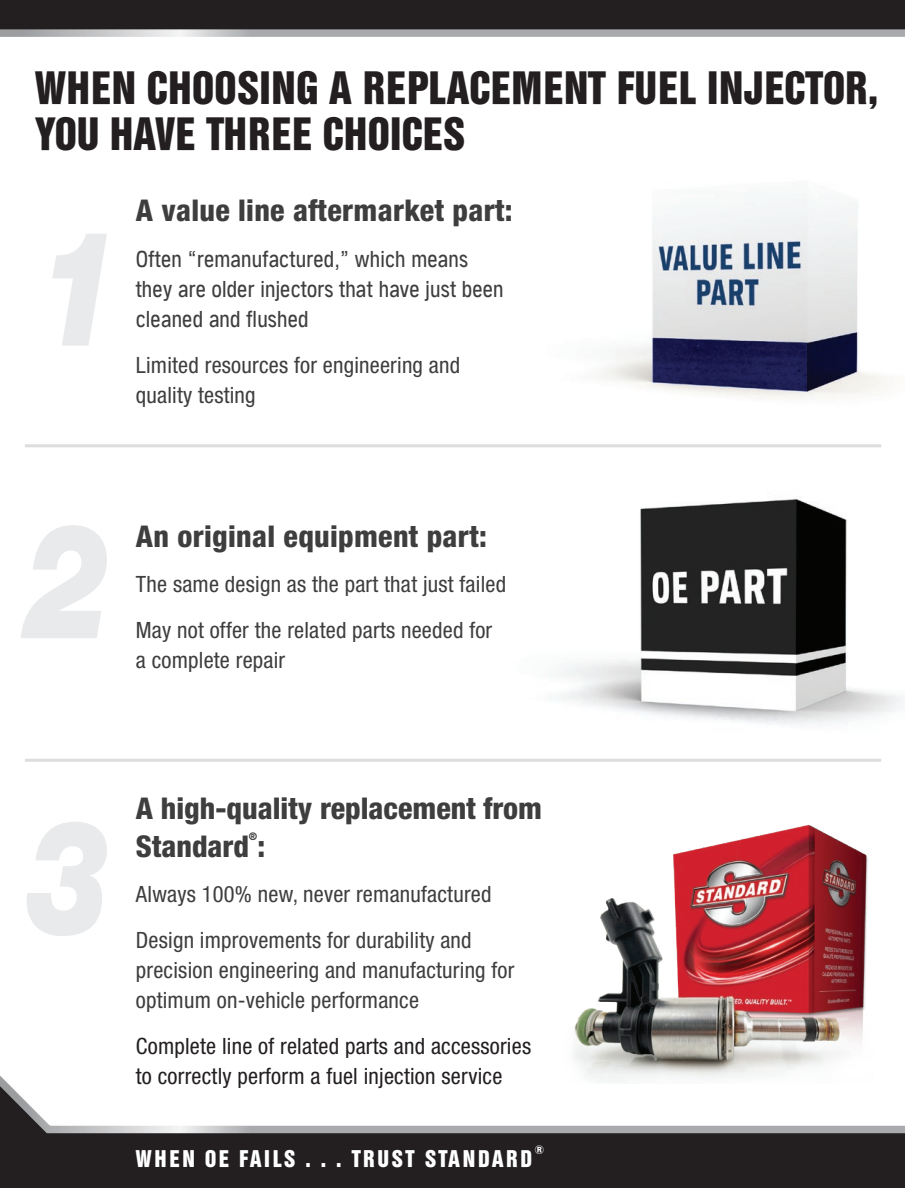
<style>
.page{position:relative;width:905px;height:1188px;background:#fff}
.page>*{position:absolute;margin:0;border:0;box-sizing:border-box;transform-origin:0 0}
.Header{font:46.5px/46.5px "Helvetica Inserat BQ";letter-spacing:.02em;color:#231f20}
.copy{font:800 condensed 30px/37.5px "Helvetica Neue LT Std";letter-spacing:.01em;color:#3e3e3f}
.Header-2{font:24px "Helvetica Inserat BQ";letter-spacing:.12em;color:#fff}
.copy-2{font:condensed 22.5px/30px "Helvetica Neue LT Std";letter-spacing:.01em;color:#3e3e3f}
.copy-3{font:condensed 22.5px/30px "NAPASANS";letter-spacing:.01em;color:#3e3e3f}
.copy-4{font:condensed 22.5px/30px "Helvetica Neue LT Std";letter-spacing:.01em;color:#231f20}
.Header-3{font:12.3px "Helvetica Inserat BQ";color:#fff}
.copy-5{font:800 condensed 10.5px "Helvetica Neue LT Std";color:#3e3e3f}
</style>
<div class="page">
<div style="left:0;top:0;width:904px;height:1188px;background:#231f20"></div>
<div style="left:0;top:29px;width:904px;height:1105px;background:#fff"></div>
<img style="left:526px;top:162px;width:378px;height:263px">
<img style="left:515px;top:481px;width:389px;height:263px">
<svg style="left:52px;top:234px;width:55px;height:112px;background:#f2f3f3"></svg>
<svg style="left:21px;top:525px;width:86px;height:113px;background:#f1f2f2"></svg>
<svg style="left:27px;top:822px;width:80px;height:114px;background:#f1f2f3"></svg>
<hr style="left:25px;top:444px;width:856px;height:3px;background:#dcdddf">
<hr style="left:25px;top:759px;width:856px;height:3px;background:#dcdddf">
<img style="left:547px;top:806px;width:329px;height:277px">
<p class="Header" style="left:35px;top:66px;width:844px">WHEN CHOOSING A REPLACEMENT FUEL INJECTOR,<br>YOU HAVE THREE CHOICES</p>
<p class="copy" style="left:136px;top:191px;width:378px">A value line aftermarket part:</p>
<p class="copy-3" style="left:136px;top:244px;width:369px">Often “remanufactured,” which means they are older injectors that have just been cleaned and flushed</p>
<p class="copy-2" style="left:136px;top:350px;width:326px">Limited resources for engineering and quality testing</p>
<p class="copy" style="left:136px;top:517px;width:352px">An original equipment part:</p>
<p class="copy-2" style="left:136px;top:569px;width:372px">The same design as the part that just failed</p>
<p class="copy-2" style="left:136px;top:615px;width:358px">May not offer the related parts needed for a complete repair</p>
<p class="copy" style="left:136px;top:789px;width:408px">A high-quality replacement from<br>Standard :</p>
<p class="copy-5" style="left:249px;top:830px;width:10px">®</p>
<p class="copy-2" style="left:136px;top:879px;width:357px">Always 100% new, never remanufactured</p>
<p class="copy-2" style="left:136px;top:925px;width:380px">Design improvements for durability and precision engineering and manufacturing for optimum on-vehicle performance</p>
<p class="copy-4" style="left:136px;top:1030px;width:397px">Complete line of related parts and accessories to correctly perform a fuel injection service</p>
<p class="Header-3" style="left:534px;top:1143px;width:11px">®</p>
<p class="Header-2" style="left:136px;top:1146px;width:397px">WHEN OE FAILS . . . TRUST STANDARD</p>
</div>
